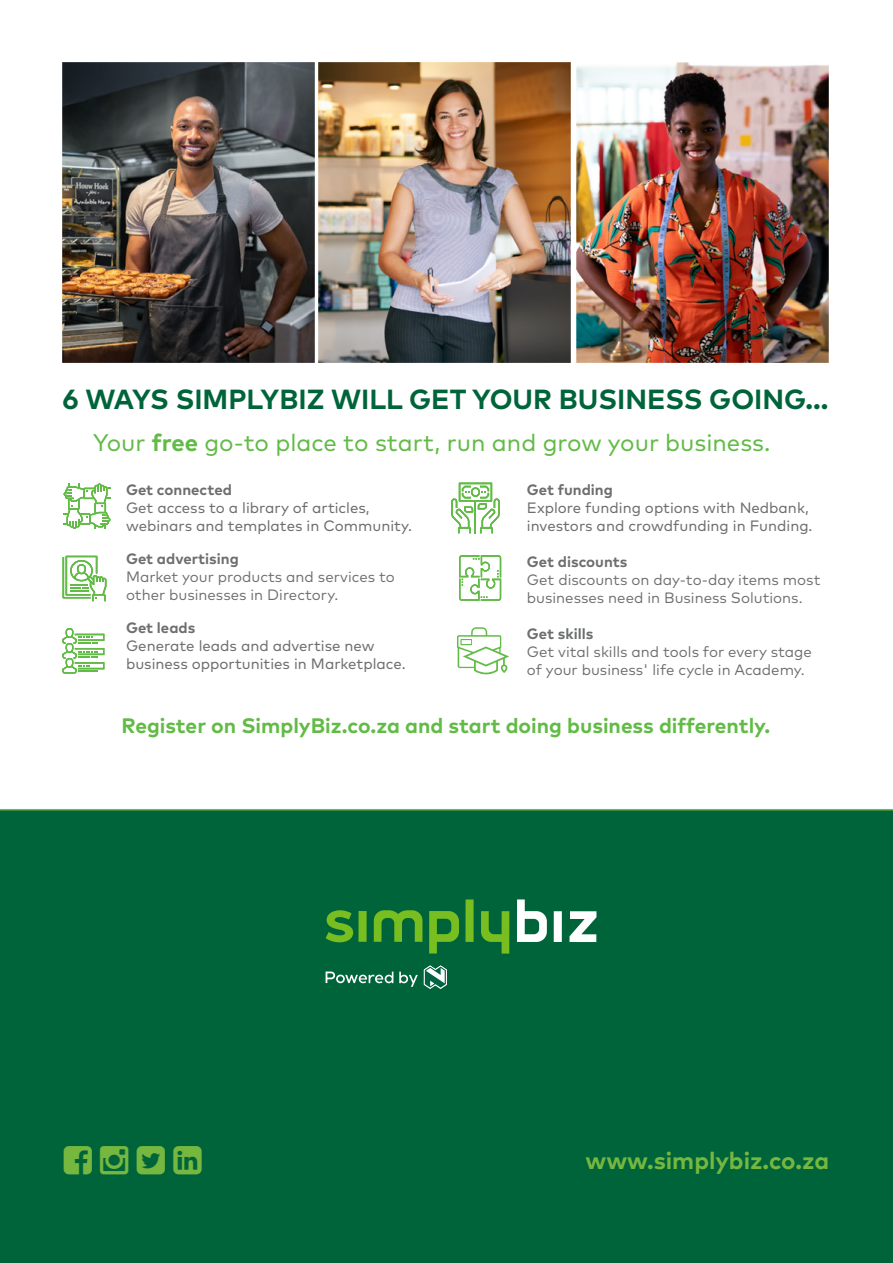
<style>
.page{position:relative;width:893px;height:1263px;background:#fff}
.page>*{position:absolute;margin:0;border:0;box-sizing:border-box;transform-origin:0 0}
.t1{font:700 27.6px "Mark Pro";color:#00643b}
.t2{font:24px "Mark Pro";color:#62bb46}
.t3{font:700 24px "Mark Pro";color:#76b73f}
.t4{font:700 21px "Mark Pro";color:#62bb46}
.t5{font:15px/18px "Mark Pro";color:#6d6e70}
.t6{font:15px/18px "Mark Pro";color:#6d6e70}
.t7{font:700 15px "Mark Pro";color:#6d6e70}
.s1{font-weight:700}
</style>
<div class="page">
<svg style="left:64px;top:483px;width:46px;height:46px"></svg>
<svg style="left:62px;top:628px;width:42px;height:45px"></svg>
<svg style="left:63px;top:556px;width:43px;height:45px"></svg>
<svg style="left:451px;top:483px;width:49px;height:50px"></svg>
<svg style="left:459px;top:555px;width:42px;height:46px"></svg>
<img style="left:319px;top:63px;width:252px;height:300px">
<img style="left:63px;top:63px;width:252px;height:300px">
<img style="left:577px;top:62px;width:252px;height:301px">
<svg style="left:457px;top:627px;width:52px;height:47px"></svg>
<div style="left:0;top:809px;width:893px;height:454px;background:#00643b"></div>
<svg style="left:326px;top:971px;width:67px;height:12px"></svg>
<svg style="left:399px;top:972px;width:19px;height:15px"></svg>
<svg style="left:424px;top:965px;width:23px;height:24px"></svg>
<div style="left:554px;top:911px;width:8px;height:31px;background:#fff"></div>
<svg style="left:569px;top:911px;width:27px;height:31px"></svg>
<svg style="left:517px;top:899px;width:30px;height:43px"></svg>
<svg style="left:326px;top:910px;width:28px;height:32px"></svg>
<div style="left:358px;top:911px;width:9px;height:31px;background:#78be20"></div>
<div style="left:465px;top:899px;width:9px;height:43px;background:#78be20"></div>
<svg style="left:429px;top:911px;width:30px;height:42px"></svg>
<svg style="left:481px;top:911px;width:28px;height:42px"></svg>
<svg style="left:374px;top:910px;width:48px;height:32px;background:#43962b"></svg>
<svg style="left:64px;top:1146px;width:28px;height:28px"></svg>
<svg style="left:100px;top:1146px;width:29px;height:28px"></svg>
<svg style="left:137px;top:1146px;width:28px;height:28px"></svg>
<svg style="left:173px;top:1146px;width:29px;height:28px"></svg>
<h1 class="t1" style="left:63px;top:378px;width:767px">6 WAYS SIMPLYBIZ WILL GET YOUR BUSINESS GOING...</h1>
<h2 class="t2" style="left:93px;top:424px;width:679px">Your <span class="s1">free</span> go-to place to start, run and grow your business.</h2>
<p class="t7" style="left:126px;top:478px;width:107px">Get connected</p>
<p class="t6" style="left:126px;top:497px;width:287px">Get access to a library of articles, webinars and templates in Community.</p>
<p class="t7" style="left:126px;top:547px;width:114px">Get advertising</p>
<p class="t5" style="left:126px;top:566px;width:270px">Market your products and services to other businesses in Directory.</p>
<p class="t7" style="left:126px;top:616px;width:71px">Get leads</p>
<p class="t6" style="left:126px;top:635px;width:281px">Generate leads and advertise new business opportunities in Marketplace.</p>
<p class="t7" style="left:527px;top:478px;width:88px">Get funding</p>
<p class="t6" style="left:527px;top:497px;width:287px">Explore funding options with Nedbank, investors and crowdfunding in Funding.</p>
<p class="t7" style="left:527px;top:550px;width:102px">Get discounts</p>
<p class="t5" style="left:527px;top:569px;width:295px">Get discounts on day-to-day items most businesses need in Business Solutions.</p>
<p class="t7" style="left:527px;top:622px;width:68px">Get skills</p>
<p class="t5" style="left:527px;top:641px;width:287px">Get vital skills and tools for every stage of your business' life cycle in Academy.</p>
<h3 class="t4" style="left:122px;top:710px;width:650px">Register on SimplyBiz.co.za and start doing business differently.</h3>
<h2 class="t3" style="left:586px;top:1142px;width:245px">www.simplybiz.co.za</h2>
</div>
